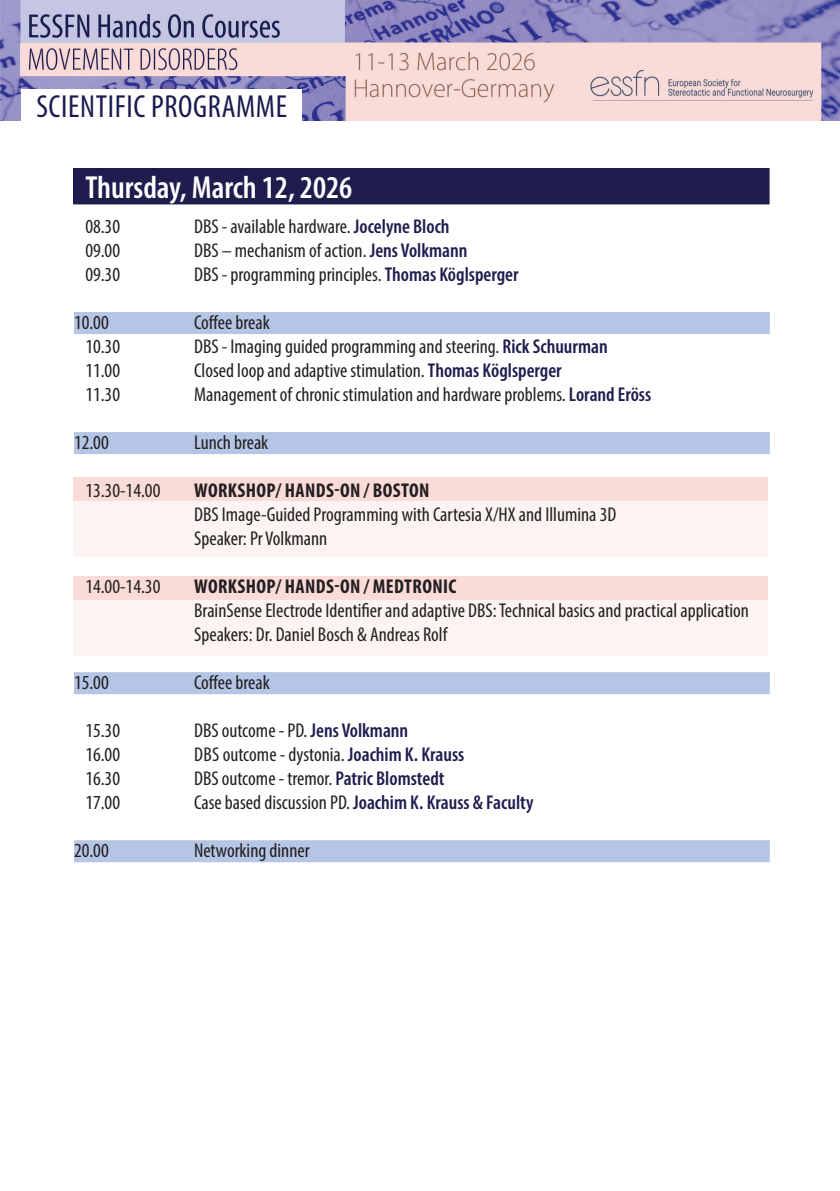
<style>
.page{position:relative;width:840px;height:1191px;background:#fff}
.page>*{position:absolute;margin:0;border:0;box-sizing:border-box;transform-origin:0 0}
.t1{font:600 condensed 32px "Myriad Pro";color:#fff}
.t2{font:condensed 32px "Myriad Pro";letter-spacing:.02em;color:#1a1c4e}
.t3{font:condensed 20px "Myriad Pro";color:#231f20}
.t4{font:700 condensed 20px "Myriad Pro";letter-spacing:.02em;color:#231f20}
.t5{font:600 condensed 20px "Myriad Pro";color:#1f1d4e}
.s1{font-weight:600;color:#1f1d4e}
.s2{font-weight:400;color:#231f20}
</style>
<div class="page">
<div style="left:74px;top:501px;width:693px;height:56px;background:#fcf4f2"></div>
<div style="left:74px;top:600px;width:693px;height:55px;background:#fcf4f2"></div>
<div style="left:74px;top:477px;width:693px;height:24px;background:#f9dbd7"></div>
<div style="left:74px;top:576px;width:693px;height:24px;background:#f9dbd7"></div>
<div style="left:74px;top:168px;width:694px;height:36px;background:#1f1d4e"></div>
<img style="left:0;top:0;width:839px;height:121px">
<div style="left:74px;top:312px;width:695px;height:22px;background:#b4c5e5"></div>
<div style="left:74px;top:432px;width:695px;height:22px;background:#b4c5e5"></div>
<div style="left:74px;top:672px;width:695px;height:22px;background:#b4c5e5"></div>
<div style="left:74px;top:840px;width:695px;height:22px;background:#b4c5e5"></div>
<div style="left:22px;top:89px;width:280px;height:32px;background:#fff"></div>
<p class="t2" style="left:36px;top:87px;width:252px">SCIENTIFIC PROGRAMME</p>
<p class="t1" style="left:85px;top:168px;width:268px">Thursday, March 12, 2026</p>
<p class="t3" style="left:85px;top:214px;width:36px">08.30</p>
<p class="t3" style="left:194px;top:214px;width:257px">DBS - available hardware. <span class="s1">Jocelyne Bloch</span></p>
<p class="t3" style="left:85px;top:238px;width:36px">09.00</p>
<p class="t3" style="left:194px;top:238px;width:275px">DBS – mechanism of action. <span class="s1">Jens Volkmann</span></p>
<p class="t3" style="left:85px;top:262px;width:36px">09.30</p>
<p class="t3" style="left:194px;top:262px;width:326px">DBS - programming principles. <span class="s1">Thomas Köglsperger</span></p>
<p class="t3" style="left:74px;top:310px;width:36px">10.00</p>
<p class="t3" style="left:194px;top:310px;width:77px">Coffee break</p>
<p class="t3" style="left:85px;top:334px;width:36px">10.30</p>
<p class="t3" style="left:194px;top:334px;width:415px">DBS - Imaging guided programming and steering. <span class="s1">Rick Schuurman</span></p>
<p class="t3" style="left:85px;top:358px;width:36px">11.00</p>
<p class="t3" style="left:194px;top:358px;width:369px">Closed loop and adaptive stimulation. <span class="s1">Thomas Köglsperger</span></p>
<p class="t3" style="left:85px;top:382px;width:36px">11.30</p>
<p class="t3" style="left:194px;top:382px;width:458px">Management of chronic stimulation and hardware problems. <span class="s1">Lorand Eröss</span></p>
<p class="t3" style="left:74px;top:430px;width:36px">12.00</p>
<p class="t3" style="left:194px;top:430px;width:76px">Lunch break</p>
<p class="t3" style="left:85px;top:478px;width:76px">13.30-14.00</p>
<p class="t4" style="left:194px;top:478px;width:237px">WORKSHOP/ HANDS-ON / BOSTON</p>
<p class="t3" style="left:194px;top:502px;width:423px">DBS Image-Guided Programming with Cartesia X/HX and Illumina 3D</p>
<p class="t3" style="left:194px;top:526px;width:135px">Speaker: Pr Volkmann</p>
<p class="t3" style="left:85px;top:574px;width:76px">14.00-14.30</p>
<p class="t4" style="left:194px;top:574px;width:264px">WORKSHOP/ HANDS-ON / MEDTRONIC</p>
<p class="t3" style="left:194px;top:598px;width:556px">BrainSense Electrode Identifier and adaptive DBS: Technical basics and practical application</p>
<p class="t3" style="left:194px;top:622px;width:254px">Speakers: Dr. Daniel Bosch &amp; Andreas Rolf</p>
<p class="t3" style="left:74px;top:670px;width:36px">15.00</p>
<p class="t3" style="left:194px;top:670px;width:77px">Coffee break</p>
<p class="t3" style="left:85px;top:718px;width:36px">15.30</p>
<p class="t3" style="left:194px;top:718px;width:215px">DBS outcome - PD. <span class="s1">Jens Volkmann</span></p>
<p class="t3" style="left:85px;top:742px;width:36px">16.00</p>
<p class="t3" style="left:194px;top:742px;width:271px">DBS outcome - dystonia. <span class="s1">Joachim K. Krauss</span></p>
<p class="t3" style="left:85px;top:766px;width:36px">16.30</p>
<p class="t3" style="left:194px;top:766px;width:252px">DBS outcome - tremor. <span class="s1">Patric Blomstedt</span></p>
<p class="t3" style="left:85px;top:790px;width:36px">17.00</p>
<p class="t5" style="left:194px;top:790px;width:340px"><span class="s2">Case based discussion PD.</span> Joachim K. Krauss &amp; Faculty</p>
<p class="t3" style="left:74px;top:838px;width:36px">20.00</p>
<p class="t3" style="left:194px;top:838px;width:117px">Networking dinner</p>
</div>
